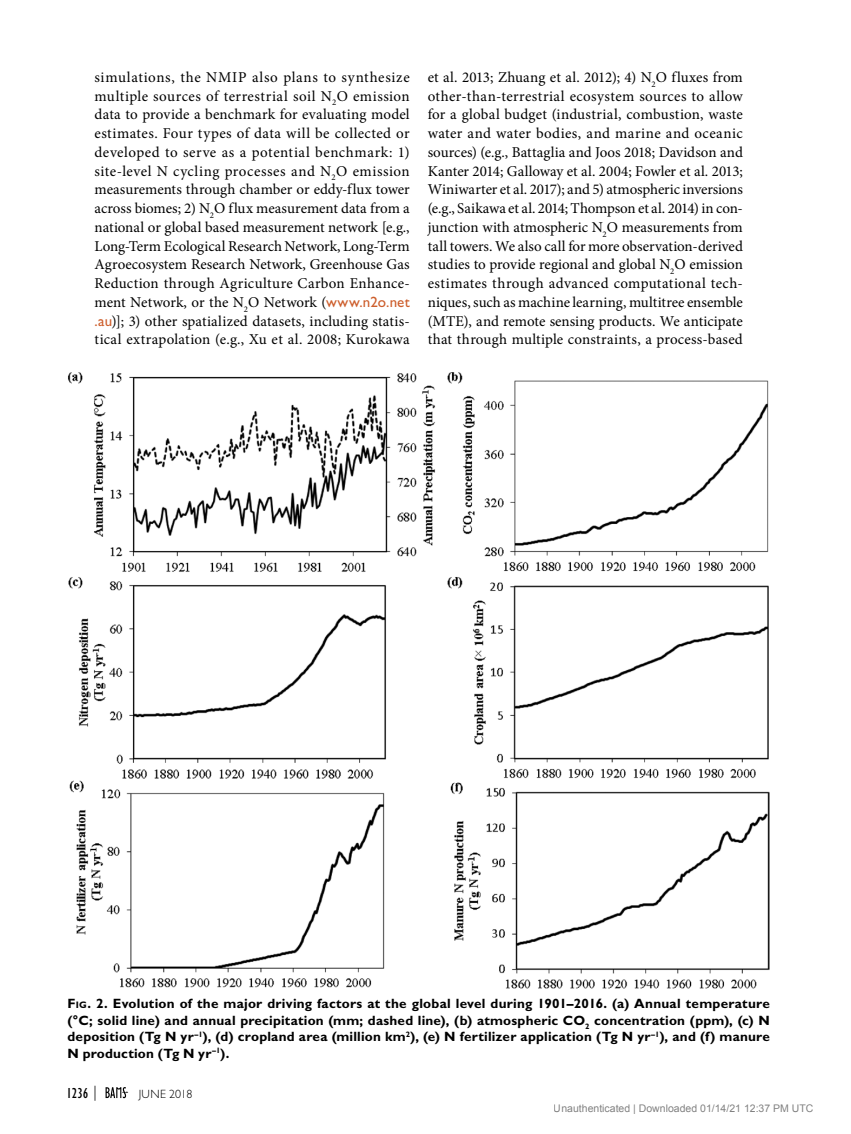
<style>
.page{position:relative;width:851px;height:1134px;background:#fff}
.page>*{position:absolute;margin:0;border:0;box-sizing:border-box;transform-origin:0 0}
.First_Paragraph_w_bo{font:15px/18.8px "Minion Pro";letter-spacing:.015em;color:#000;text-align:justify}
.t1{font:condensed 15px "Gill Sans Std";color:#000}
.Caption__figure{font:700 13.5px/16.5px "Gill Sans Std";letter-spacing:.015em;color:#000;text-align:justify}
.t2{font:300 12px "Gill Sans Std";letter-spacing:.02em;color:#000}
.t3{font:10.5px "Arial";color:rgb(0 0 0/.5)}
.s1{font-family:"Gill Sans Std";color:#cd5e2c}
.s2{font-style:inherit}
.s3{font-size:9.45px}
.s4{font-weight:300;font-stretch:normal}
</style>
<div class="page">
<img style="left:68px;top:372px;width:701px;height:616px">
<div style="left:105px;top:1086px;width:24px;height:13px;background:#fff;border:2px solid #fff"></div>
<svg style="left:105px;top:1087px;width:23px;height:11px"></svg>
<p class="First_Paragraph_w_bo" style="left:94px;top:68px;width:317px">simulations, the NMIP also plans to synthesize multiple sources of terrestrial soil N<sub>2</sub>O emission data to provide a benchmark for evaluating model estimates. Four types of data will be collected or developed to serve as a potential benchmark: 1) site-level N cycling processes and N<sub>2</sub>O emission measurements through chamber or eddy-flux tower across biomes; 2) N<sub>2</sub>O flux measurement data from a national or global based measurement network [e.g., Long-Term Ecological Research Network, Long-Term Agroecosystem Research Network, Greenhouse Gas Reduction through Agriculture Carbon Enhance&shy;ment Network, or the N<sub>2</sub>O Network (<span class="s1">www.n2o.net .au</span>)]; 3) other spatialized datasets, including statis&shy;tical extrapolation (e.g., Xu et al. 2008; Kurokawa</p>
<p class="First_Paragraph_w_bo" style="left:428px;top:68px;width:317px">et al. 2013; Zhuang et al. 2012); 4) N<sub>2</sub>O fluxes from other-than-terrestrial ecosystem sources to allow for a global budget (industrial, combustion, waste water and water bodies, and marine and oceanic sources) (e.g., Battaglia and Joos 2018; Davidson and Kanter 2014; Galloway et al. 2004; Fowler et al. 2013; Winiwarter et al. 2017); and 5) atmospheric inversions (e.g., Saikawa et al. 2014; Thompson et al. 2014) in con&shy;junction with atmospheric N<sub>2</sub>O measurements from tall towers. We also call for more observation-derived studies to provide regional and global N<sub>2</sub>O emission estimates through advanced computational tech&shy;niques, such as machine learning, multitree ensemble (MTE), and remote sensing products. We anticipate that through multiple constraints, a process-based</p>
<p class="Caption__figure" style="left:68px;top:995px;width:704px"><span class="s2">F</span><span class="s3">ig</span><span class="s2">.</span> 2. Evolution of the major driving factors at the global level during 1901–2016. (a) Annual temperature (°C; solid line) and annual precipitation (mm; dashed line), (b) atmospheric CO<sub>2</sub> concentration (ppm), (c) N deposition (Tg N yr<sup>–1</sup>), (d) cropland area (million km<sup>2</sup>), (e) N fertilizer application (Tg N yr<sup>–1</sup>), and (f) manure N production (Tg N yr<sup>–1</sup>).</p>
<p class="t1" style="left:66px;top:1085px;width:32px">1236 <span class="s4">|</span></p>
<p class="t2" style="left:139px;top:1087px;width:55px">JUNE 2018</p>
<p class="t3" style="left:553px;top:1102px;width:261px">Unauthenticated | Downloaded 01/14/21 12:37 PM UTC</p>
</div>
